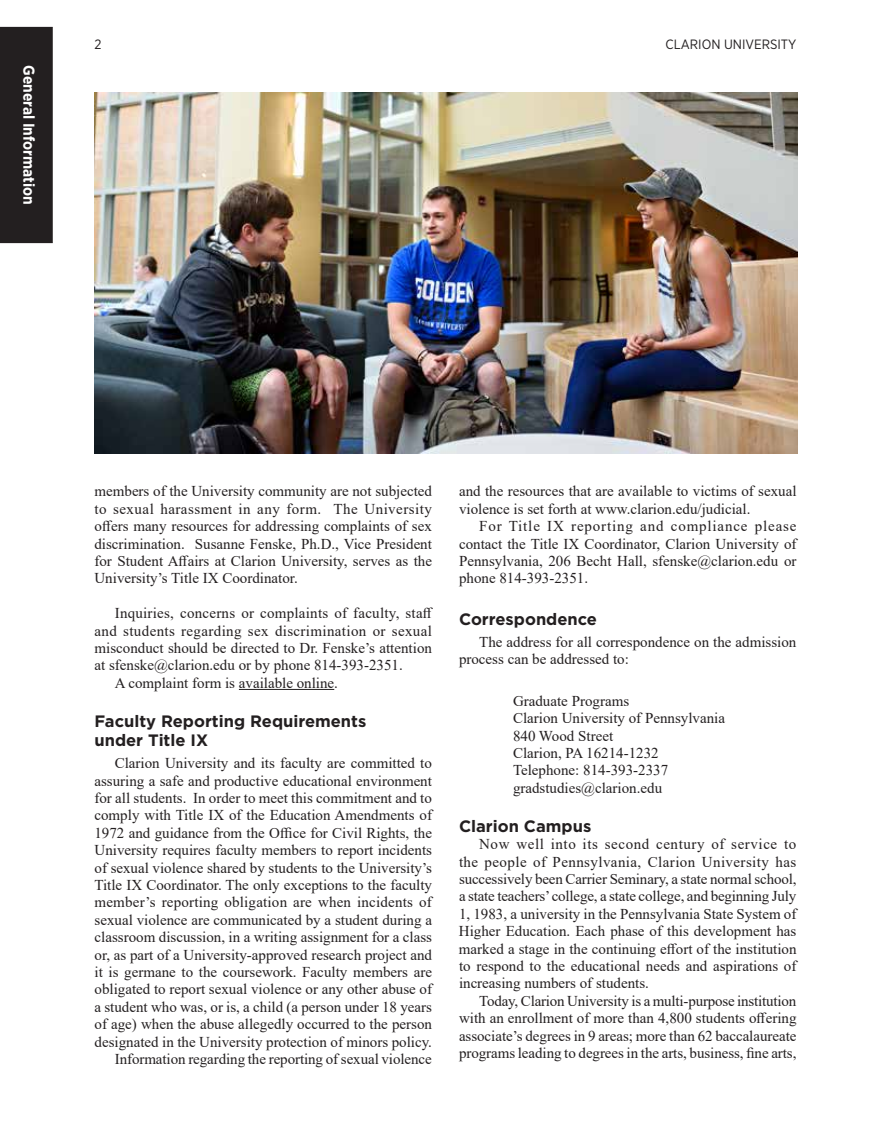
<style>
.page{position:relative;width:891px;height:1134px;background:#fff}
.page>*{position:absolute;margin:0;border:0;box-sizing:border-box;transform-origin:0 0}
.t1{font:700 16.5px/19.5px "Gotham";color:#231f20}
.t2{font:700 15.75px "Gotham Narrow";color:#fff}
.t3{font:15px/17.4px "Times New Roman";color:#231f20;text-align:justify}
.t4{font:15px "Times New Roman";letter-spacing:.025em;color:#231f20}
.t5{font:13.5px "Gotham Narrow";color:#231f20}
</style>
<div class="page">
<div style="left:0;top:27px;width:53px;height:216px;background:#231f20"></div>
<hr style="left:239px;top:689px;width:95px;height:1px;background:#231f20">
<img style="left:95px;top:93px;width:703px;height:360px">
<p class="t2" style="left:39px;top:65px;width:141px;rotate:90deg">General Information</p>
<p class="t5" style="left:94px;top:35px;width:9px">2</p>
<p class="t5" style="left:665px;top:35px;width:133px">CLARION UNIVERSITY</p>
<p class="t3" style="left:94px;top:482px;width:339px">members of the University community are not subjected to sexual harassment in any form. The University offers many resources for addressing complaints of sex discrimination. Susanne Fenske, Ph.D., Vice President for Student Affairs at Clarion University, serves as the University’s Title IX Coordinator.</p>
<p class="t3" style="left:115px;top:604px;width:320px">Inquiries, concerns or complaints of faculty, staff</p>
<p class="t4" style="left:94px;top:620px;width:339px">and students regarding sex discrimination or sexual</p>
<p class="t3" style="left:94px;top:639px;width:339px">misconduct should be directed to Dr. Fenske’s attention</p>
<p class="t3" style="left:94px;top:656px;width:310px">at sfenske@clarion.edu or by phone 814-393-2351.</p>
<p class="t3" style="left:115px;top:674px;width:225px">A complaint form is available online.</p>
<p class="t1" style="left:94px;top:711px;width:273px">Faculty Reporting Requirements under Title IX</p>
<p class="t3" style="left:94px;top:754px;width:339px;text-align:right">Clarion University and its faculty are committed to assuring a safe and productive educational environment for all students. In order to meet this commitment and to comply with Title IX of the Education Amendments of 1972 and guidance from the Office for Civil Rights, the University requires faculty members to report incidents of sexual violence shared by students to the University’s Title IX Coordinator. The only exceptions to the faculty member’s reporting obligation are when incidents of sexual violence are communicated by a student during a classroom discussion, in a writing assignment for a class or, as part of a University-approved research project and it is germane to the coursework. Faculty members are obligated to report sexual violence or any other abuse of a student who was, or is, a child (a person under 18 years of age) when the abuse allegedly occurred to the person designated in the University protection of minors policy.<br>Information regarding the reporting of sexual violence</p>
<p class="t3" style="left:459px;top:482px;width:339px">and the resources that are available to victims of sexual violence is set forth at www.clarion.edu/judicial.</p>
<p class="t3" style="left:459px;top:517px;width:339px;text-indent:20px">For Title IX reporting and compliance please contact the Title IX Coordinator, Clarion University of Pennsylvania, 206 Becht Hall, sfenske@clarion.edu or phone 814-393-2351.</p>
<p class="t1" style="left:459px;top:609px;width:140px">Correspondence</p>
<p class="t3" style="left:459px;top:633px;width:339px;text-indent:20px">The address for all correspondence on the admission process can be addressed to:</p>
<p class="t3" style="left:513px;top:692px;width:214px;text-align:left">Graduate Programs<br>Clarion University of Pennsylvania<br>840 Wood Street<br>Clarion, PA 16214-1232<br>Telephone: 814-393-2337 gradstudies@clarion.edu</p>
<p class="t1" style="left:459px;top:816px;width:134px">Clarion Campus</p>
<p class="t3" style="left:459px;top:835px;width:339px;text-indent:20px">Now well into its second century of service to the people of Pennsylvania, Clarion University has successively been Carrier Seminary, a state normal school, a state teachers’ college, a state college, and beginning July 1, 1983, a university in the Pennsylvania State System of Higher Education. Each phase of this development has marked a stage in the continuing effort of the institution to respond to the educational needs and aspirations of increasing numbers of students.</p>
<p class="t3" style="left:459px;top:992px;width:339px;text-indent:20px">Today, Clarion University is a multi-purpose institution with an enrollment of more than 4,800 students offering associate’s degrees in 9 areas; more than 62 baccalaureate programs leading to degrees in the arts, business, fine arts,</p>
</div>
